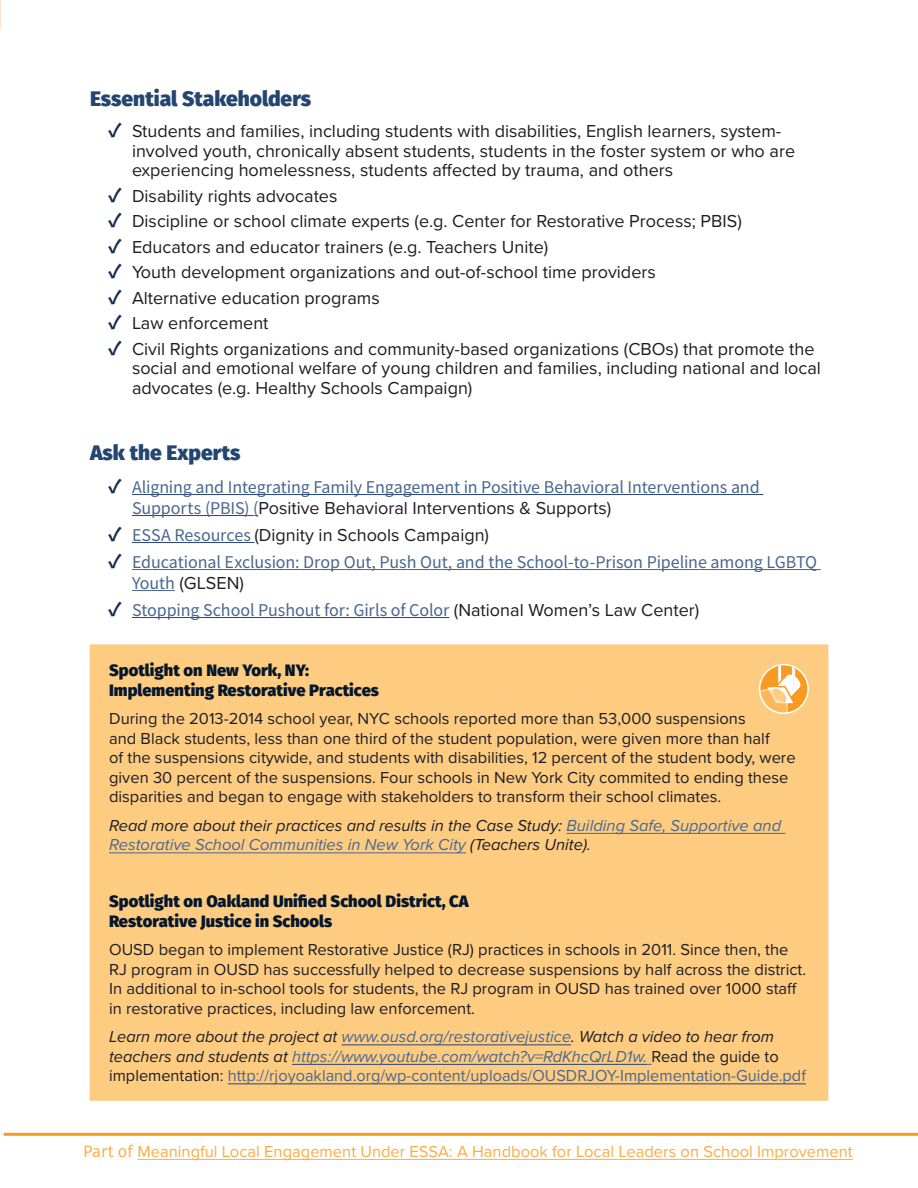
<style>
.page{position:relative;width:918px;height:1188px;background:#fff}
.page>*{position:absolute;margin:0;border:0;box-sizing:border-box;transform-origin:0 0}
.Header_3-SI{font:800 21px "Fira Sans";color:#234671}
.t1{font:18px/19.5px "Proxima Nova";color:#1d1d25}
.t2{font:18px/21px "Source Sans Pro";letter-spacing:-.005em;color:#4a668e}
.Text_Box_Para{font:16.5px/19.5px "Proxima Nova";color:#1d1d25}
.Text_Box_Para-2{font:italic 16.5px/19.5px "Proxima Nova";color:#4a668e}
.Text_Box_Para-3{font:italic 16.5px/19.5px "Proxima Nova";color:#1d1d25}
.Text_Box_Para-4{font:800 16.5px/19.5px "Fira Sans";color:#06172c}
.t3{font:16.5px "Proxima Nova";color:#faac44}
.s1{font-family:"Source Sans Pro";font-weight:700;font-size:21px;color:#142e55}
.s2{font-weight:700;font-size:21px;color:#142e55}
.s3{font-family:"Proxima Nova";color:#1d1d25}
.s4{font-family:"Source Sans Pro";color:#4a668e}
.s5{color:#4a668e}
.s6{color:#1d1d25}
.s7{font-style:normal;color:#1d1d25}
.s8{font-style:normal}
.s9{font-family:"Fira Sans"}
</style>
<div class="page">
<hr style="left:4px;top:1133px;width:914px;height:3px;background:#f89b20">
<hr style="left:137px;top:1159px;width:716px;height:1px;background:#faac44">
<svg style="left:0;top:0;width:1px;height:29px"></svg>
<hr style="left:132px;top:494px;width:631px;height:1px;background:#234671">
<hr style="left:132px;top:515px;width:121px;height:1px;background:#234671">
<hr style="left:132px;top:542px;width:122px;height:1px;background:#234671">
<hr style="left:132px;top:569px;width:689px;height:1px;background:#4a668e">
<hr style="left:132px;top:590px;width:43px;height:1px;background:#4a668e">
<hr style="left:132px;top:617px;width:317px;height:1px;background:#234671">
<div style="left:90px;top:645px;width:738px;height:455px;background:#fecc81"></div>
<hr style="left:566px;top:833px;width:219px;height:1px;background:#4a668e">
<hr style="left:109px;top:852px;width:357px;height:1px;background:#4a668e">
<hr style="left:342px;top:1044px;width:229px;height:1px;background:#234671">
<hr style="left:292px;top:1064px;width:355px;height:1px;background:#234671">
<hr style="left:228px;top:1083px;width:578px;height:1px;background:#234671">
<div style="left:90px;top:644px;width:738px;height:457px;border:2px solid #fecc81"></div>
<div style="left:759px;top:664px;width:50px;height:50px;border:2px solid #fff;border-radius:50%"></div>
<svg style="left:758px;top:664px;width:46px;height:50px"></svg>
<p class="Header_3-SI" style="left:90px;top:84px;width:223px">Essential Stakeholders</p>
<p class="t1" style="left:132px;top:121px;width:665px;text-indent:-24px"><span class="s1">✓</span> Students and families, including students with disabilities, English learners, system&shy;involved youth, chronically absent students, students in the foster system or who are experiencing homelessness, students affected by trauma, and others</p>
<p class="t1" style="left:108px;top:185px;width:231px"><span class="s1">✓</span> Disability rights advocates</p>
<p class="t1" style="left:108px;top:211px;width:635px"><span class="s1">✓</span> Discipline or school climate experts (e.g. Center for Restorative Process; PBIS)</p>
<p class="t1" style="left:108px;top:236px;width:442px"><span class="s1">✓</span> Educators and educator trainers (e.g. Teachers Unite)</p>
<p class="t1" style="left:108px;top:262px;width:549px"><span class="s1">✓</span> Youth development organizations and out-of-school time providers</p>
<p class="t1" style="left:108px;top:287px;width:273px"><span class="s1">✓</span> Alternative education programs</p>
<p class="t1" style="left:108px;top:313px;width:162px"><span class="s1">✓</span> Law enforcement</p>
<p class="t1" style="left:132px;top:338px;width:690px;text-indent:-24px"><span class="s1">✓</span> Civil Rights organizations and community-based organizations (CBOs) that promote the social and emotional welfare of young children and families, including national and local advocates (e.g. Healthy Schools Campaign)</p>
<p class="Header_3-SI" style="left:90px;top:438px;width:152px">Ask the Experts</p>
<p class="t2" style="left:132px;top:476px;width:629px;text-indent:-24px"><span class="s2">✓</span> Aligning and Integrating Family Engagement in Positive Behavioral Interventions and<br>Supports (PBIS) (<span class="s3">Positive Behavioral Interventions &amp; Supports)</span></p>
<p class="t1" style="left:108px;top:524px;width:383px"><span class="s1">✓</span> <span class="s4">ESSA Resources</span> (Dignity in Schools Campaign)</p>
<p class="t2" style="left:132px;top:551px;width:687px;text-indent:-24px"><span class="s2">✓</span> Educational Exclusion: Drop Out, Push Out, and the School-to-Prison Pipeline among LGBTQ<br>Youth <span class="s3">(GLSEN)</span></p>
<p class="t2" style="left:108px;top:599px;width:593px"><span class="s2">✓</span> Stopping School Pushout for: Girls of Color <span class="s3">(National Women’s Law Center)</span></p>
<p class="Text_Box_Para-4" style="left:109px;top:661px;width:271px">Spotlight on New York, NY:<br>Implementing Restorative Practices</p>
<p class="Text_Box_Para" style="left:109px;top:708px;width:688px">During the 2013-2014 school year, NYC schools reported more than 53,000 suspensions<br>and Black students, less than one third of the student population, were given more than half<br>of the suspensions citywide, and students with disabilities, 12 percent of the student body, were given 30 percent of the suspensions. Four schools in New York City commited to ending these disparities and began to engage with stakeholders to transform their school climates.</p>
<p class="Text_Box_Para-3" style="left:109px;top:815px;width:674px">Read more about their practices and results in the Case Study: <span class="s5">Building Safe, Supportive and<br>Restorative School Communities in New York City</span> (Teachers Unite).</p>
<p class="Text_Box_Para-4" style="left:109px;top:892px;width:361px">Spotlight on Oakland Unified School District, CA<br>Restorative Justice in Schools</p>
<p class="Text_Box_Para" style="left:109px;top:939px;width:699px">OUSD began to implement Restorative Justice (RJ) practices in schools in 2011. Since then, the RJ program in OUSD has successfully helped to decrease suspensions by half across the district.<br>In additional to in-school tools for students, the RJ program in OUSD has trained over 1000 staff in restorative practices, including law enforcement.</p>
<p class="Text_Box_Para-2" style="left:109px;top:1026px;width:698px"><span class="s6">Learn more about the project at</span> www.ousd.org/restorativejustice<span class="s6">. Watch a video to hear from teachers and students at</span> https://www.youtube.com/watch?v=RdKhcQrLD1w. <span class="s7">Read the guide to implementation:</span> <span class="s8">http://rjoyoakland.org/wp-content/uploads/OUSDRJOY-Implementation-Guide.pdf</span></p>
<p class="t3" style="left:83px;top:1139px;width:771px"><span class="s9">Part of</span> Meaningful Local Engagement Under ESSA: A Handbook for Local Leaders on School Improvement</p>
</div>
